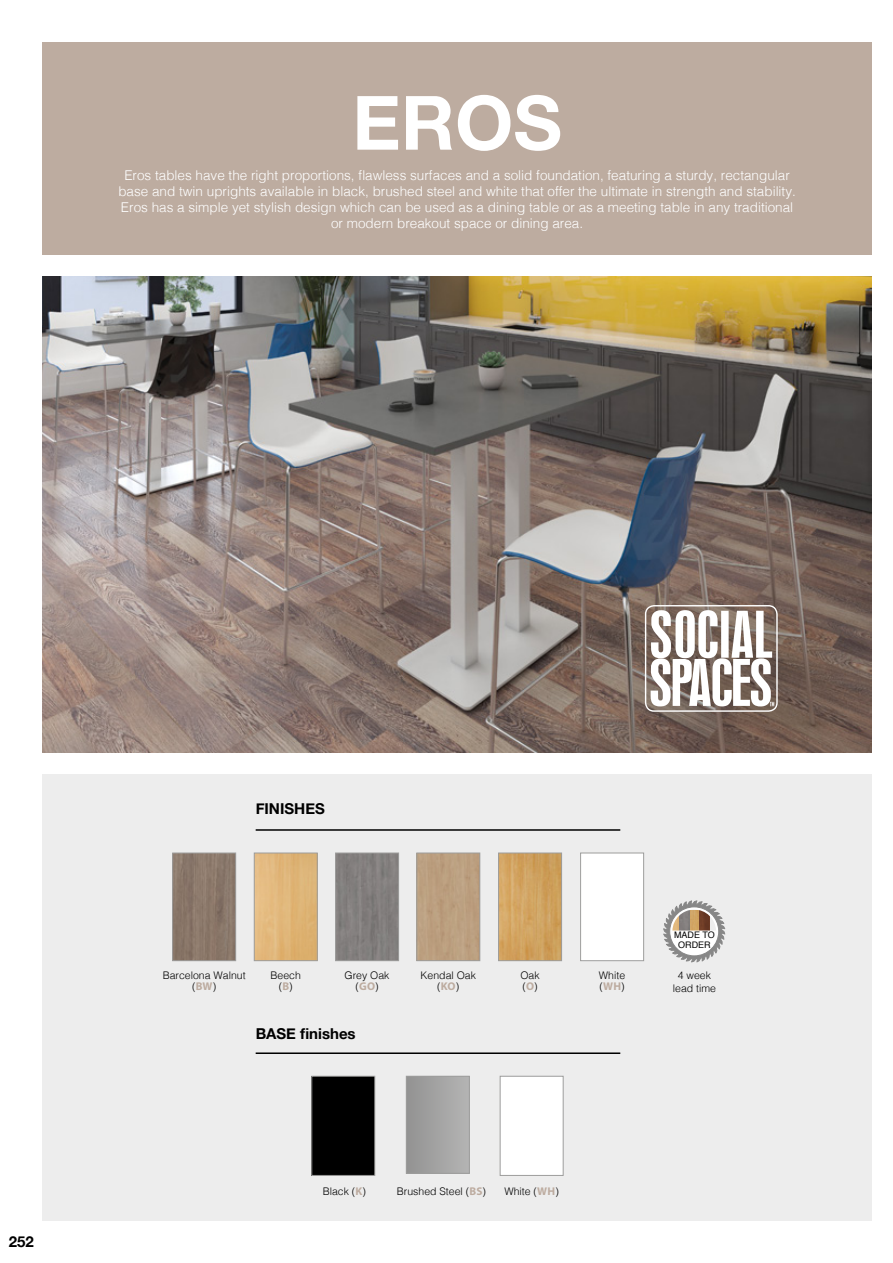
<style>
.page{position:relative;width:893px;height:1263px;background:#fff}
.page>*{position:absolute;margin:0;border:0;box-sizing:border-box;transform-origin:0 0}
.t1{font:700 75px "Helvetica Neue";color:#fff}
.t2{font:700 15px "Helvetica Neue";color:#000}
.t3{font:300 13.5px/16.2px "Helvetica";color:#fff;text-align:center}
.t4{font:300 10.5px/10.5px "Helvetica";color:#000;text-align:center}
.t5{font:9px/9.3px "Helvetica";color:#000;text-align:center}
.s1{font-family:"Myriad Pro";font-weight:700;font-size:11.25px;color:#bdaca0}
</style>
<div class="page">
<div style="left:43px;top:774px;width:829px;height:446px;background:#ededed"></div>
<img style="left:43px;top:276px;width:829px;height:477px">
<div style="left:43px;top:43px;width:829px;height:212px;background:#bdaca0"></div>
<svg style="left:645px;top:605px;width:133px;height:107px"></svg>
<hr style="left:256px;top:1052px;width:364px;height:2px;background:#000">
<hr style="left:256px;top:829px;width:364px;height:2px;background:#000">
<img style="left:256px;top:855px;width:60px;height:104px">
<div style="left:254px;top:853px;width:64px;height:108px;border:1px solid #9d9d9c"></div>
<div style="left:582px;top:855px;width:60px;height:104px;background:#fff"></div>
<div style="left:580px;top:853px;width:64px;height:108px;border:1px solid #9d9d9c"></div>
<img style="left:337px;top:855px;width:60px;height:104px">
<div style="left:335px;top:853px;width:64px;height:108px;border:1px solid #9d9d9c"></div>
<img style="left:174px;top:855px;width:60px;height:104px">
<div style="left:172px;top:853px;width:64px;height:108px;border:1px solid #9d9d9c"></div>
<img style="left:500px;top:855px;width:60px;height:104px">
<div style="left:498px;top:853px;width:64px;height:108px;border:1px solid #9d9d9c"></div>
<div style="left:416px;top:853px;width:64px;height:108px;border:1px solid #9d9d9c"></div>
<svg style="left:663px;top:900px;width:62px;height:63px"></svg>
<div style="left:406px;top:1076px;width:63px;height:97px;background:linear-gradient(to right,#929292,#b4b4b3)"></div>
<div style="left:406px;top:1076px;width:64px;height:98px;border:1px solid #9d9d9c"></div>
<div style="left:312px;top:1076px;width:63px;height:99px;background:#000"></div>
<div style="left:311px;top:1076px;width:64px;height:100px;border:1px solid #9d9d9c"></div>
<div style="left:500px;top:1076px;width:63px;height:100px;background:#fff;border:1px solid #9d9d9c"></div>
<h1 class="t1" style="left:352px;top:64px;width:211px">EROS</h1>
<p class="t3" style="left:118px;top:166px;width:679px">Eros tables have the right proportions, flawless surfaces and a solid foundation, featuring a sturdy, rectangular base and twin uprights available in black, brushed steel and white that offer the ultimate in strength and stability.<br>Eros has a simple yet stylish design which can be used as a dining table or as a meeting table in any traditional or modern breakout space or dining area.</p>
<p class="t2" style="left:9px;top:1230px;width:27px">252</p>
<p class="t2" style="left:256px;top:797px;width:71px">FINISHES</p>
<p class="t5" style="left:674px;top:931px;width:42px">MADE TO<br>ORDER</p>
<p class="t4" style="left:163px;top:969px;width:84px">Barcelona Walnut (<span class="s1">BW</span>)</p>
<p class="t4" style="left:421px;top:969px;width:57px">Kendal Oak (<span class="s1">KO</span>)</p>
<p class="t4" style="left:673px;top:968px;width:45px;line-height:12.6px">4 week lead time</p>
<p class="t4" style="left:271px;top:969px;width:32px">Beech (<span class="s1">B</span>)</p>
<p class="t4" style="left:520px;top:969px;width:21px;text-align:left">Oak (<span class="s1">O</span>)</p>
<p class="t4" style="left:599px;top:969px;width:28px;text-align:left">White (<span class="s1">WH</span>)</p>
<p class="t4" style="left:345px;top:969px;width:46px">Grey Oak (<span class="s1">GO</span>)</p>
<p class="t2" style="left:256px;top:1022px;width:102px">BASE finishes</p>
<p class="t4" style="left:323px;top:1185px;width:45px">Black (<span class="s1">K</span>)</p>
<p class="t4" style="left:397px;top:1185px;width:91px">Brushed Steel (<span class="s1">BS</span>)</p>
<p class="t4" style="left:504px;top:1185px;width:56px">White (<span class="s1">WH</span>)</p>
</div>
